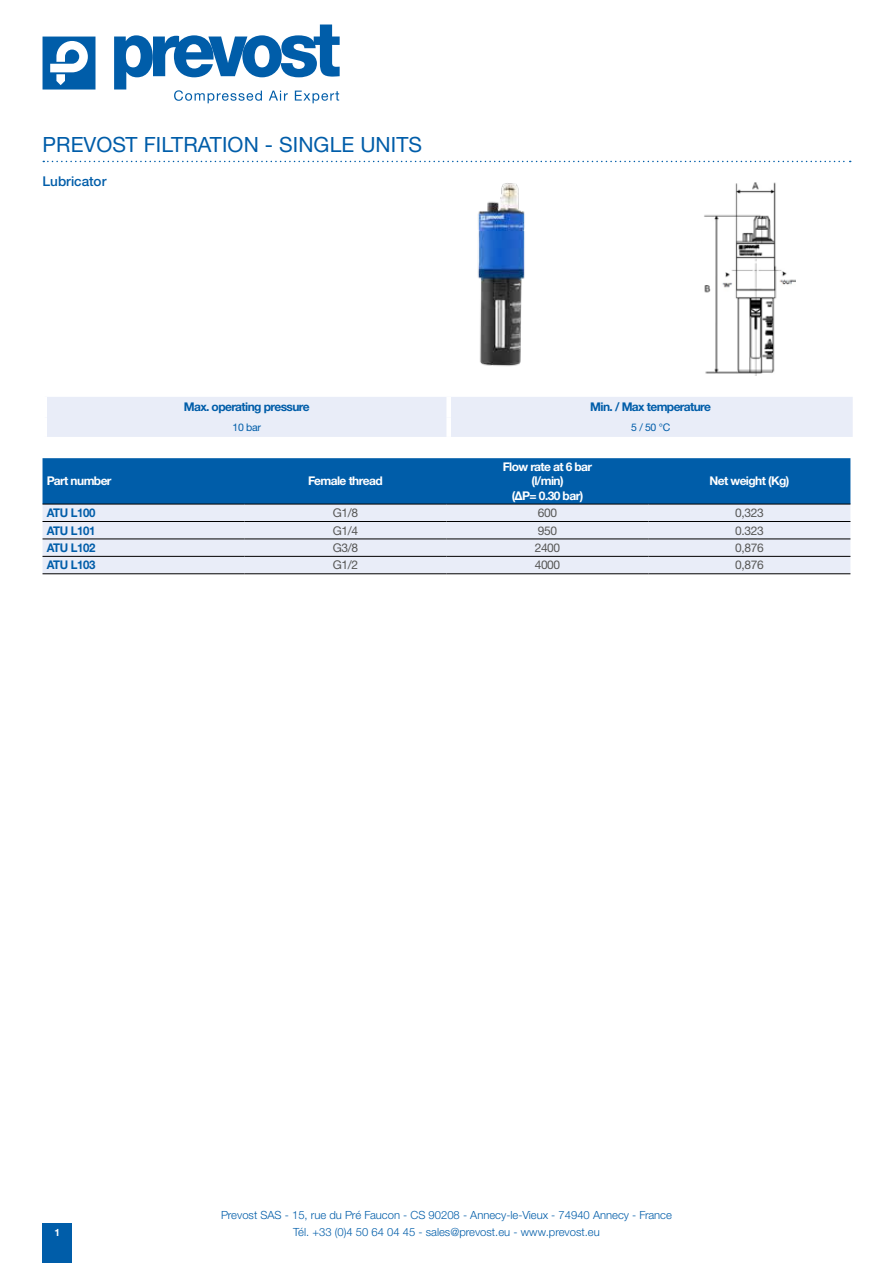
<style>
.page{position:relative;width:893px;height:1263px;background:#fff}
.page>*{position:absolute;margin:0;border:0;box-sizing:border-box;transform-origin:0 0}
.t1{font:21px "Helvetica Neue LTW1 G";letter-spacing:.005em;color:#005da9}
.t2{font:500 13.5px "Helvetica Neue LTW1 G";color:#005da9}
.t3{font:700 12px/14.4px "Helvetica Neue LTW1 G";letter-spacing:-.05em;color:#fff;text-align:center}
.t4{font:12px "Helvetica Neue LTW1 G";letter-spacing:-.03em;color:#575756}
.t5{font:700 12px "Helvetica Neue LTW1 G";letter-spacing:-.05em;color:#005da9}
.t6{font:700 12px "Helvetica Neue LTW1 G";letter-spacing:-.05em;color:#005da9;scale:.95 1}
.t7{font:300 11.25px "Helvetica Neue LTW1 G";color:#005da9}
.t8{font:10.5px "Helvetica Neue LTW1 G";letter-spacing:-.03em;color:#005da9}
.t9{font:700 10.05px "Helvetica Neue LTW1 G";color:#fff}
</style>
<div class="page">
<div style="left:43px;top:1224px;width:29px;height:39px;background:#005da9"></div>
<img style="left:478px;top:183px;width:47px;height:183px">
<img style="left:704px;top:182px;width:91px;height:194px">
<div style="left:43px;top:458px;width:807px;height:46px;background:#005da9"></div>
<div style="left:43px;top:505px;width:807px;height:68px;background:#e9edf8"></div>
<hr style="left:43px;top:504px;width:201px;height:1px;background:#000">
<hr style="left:244px;top:504px;width:202px;height:1px;background:#000">
<hr style="left:446px;top:504px;width:202px;height:1px;background:#000">
<hr style="left:648px;top:504px;width:202px;height:1px;background:#000">
<hr style="left:43px;top:521px;width:201px;height:1px;background:#000">
<hr style="left:244px;top:521px;width:202px;height:1px;background:#000">
<hr style="left:446px;top:521px;width:202px;height:1px;background:#000">
<hr style="left:648px;top:521px;width:202px;height:1px;background:#000">
<hr style="left:43px;top:539px;width:201px;height:1px;background:#000">
<hr style="left:244px;top:539px;width:202px;height:1px;background:#000">
<hr style="left:446px;top:539px;width:202px;height:1px;background:#000">
<hr style="left:648px;top:539px;width:202px;height:1px;background:#000">
<hr style="left:43px;top:556px;width:201px;height:1px;background:#000">
<hr style="left:244px;top:556px;width:202px;height:1px;background:#000">
<hr style="left:446px;top:556px;width:202px;height:1px;background:#000">
<hr style="left:648px;top:556px;width:202px;height:1px;background:#000">
<hr style="left:43px;top:573px;width:201px;height:1px;background:#000">
<hr style="left:244px;top:573px;width:202px;height:1px;background:#000">
<hr style="left:446px;top:573px;width:202px;height:1px;background:#000">
<hr style="left:648px;top:573px;width:202px;height:1px;background:#000">
<svg style="left:43px;top:161px;width:808px;height:1px"></svg>
<svg style="left:43px;top:37px;width:52px;height:53px"></svg>
<svg style="left:114px;top:25px;width:226px;height:78px"></svg>
<div style="left:47px;top:397px;width:806px;height:40px;background:#e9edf8"></div>
<div style="left:446px;top:397px;width:5px;height:20px;background:#fff"></div>
<div style="left:446px;top:417px;width:5px;height:20px;background:#fff"></div>
<h1 class="t1" style="left:43px;top:132px;width:381px">PREVOST FILTRATION - SINGLE UNITS</h1>
<p class="t2" style="left:43px;top:173px;width:65px">Lubricator</p>
<p class="t5" style="left:184px;top:400px;width:127px">Max. operating pressure</p>
<p class="t5" style="left:590px;top:400px;width:122px">Min. / Max temperature</p>
<p class="t8" style="left:233px;top:421px;width:30px">10 bar</p>
<p class="t8" style="left:631px;top:421px;width:41px">5 / 50 °C</p>
<p class="t3" style="left:47px;top:474px;width:66px">Part number</p>
<p class="t3" style="left:308px;top:474px;width:76px">Female thread</p>
<p class="t3" style="left:503px;top:459px;width:91px">Flow rate at 6 bar (l/min)<br>(ΔP= 0.30 bar)</p>
<p class="t3" style="left:710px;top:474px;width:81px">Net weight (Kg)</p>
<p class="t6" style="left:47px;top:505px;width:53px">ATU L100</p>
<p class="t4" style="left:333px;top:505px;width:27px">G1/8</p>
<p class="t4" style="left:538px;top:505px;width:21px">600</p>
<p class="t4" style="left:735px;top:505px;width:30px">0,323</p>
<p class="t6" style="left:47px;top:523px;width:53px">ATU L101</p>
<p class="t4" style="left:333px;top:523px;width:27px">G1/4</p>
<p class="t4" style="left:538px;top:523px;width:21px">950</p>
<p class="t4" style="left:735px;top:523px;width:30px">0.323</p>
<p class="t6" style="left:47px;top:540px;width:53px">ATU L102</p>
<p class="t4" style="left:333px;top:540px;width:27px">G3/8</p>
<p class="t4" style="left:535px;top:540px;width:27px">2400</p>
<p class="t4" style="left:735px;top:540px;width:30px">0,876</p>
<p class="t6" style="left:47px;top:558px;width:53px">ATU L103</p>
<p class="t4" style="left:333px;top:558px;width:27px">G1/2</p>
<p class="t4" style="left:535px;top:558px;width:27px">4000</p>
<p class="t4" style="left:735px;top:558px;width:30px">0,876</p>
<p class="t7" style="left:221px;top:1208px;width:452px">Prevost SAS - 15, rue du Pré Faucon - CS 90208 - Annecy-le-Vieux - 74940 Annecy - France</p>
<p class="t9" style="left:55px;top:1226px;width:7px">1</p>
<p class="t7" style="left:293px;top:1224px;width:308px">Tél. +33 (0)4 50 64 04 45 - sales@prevost.eu - www.prevost.eu</p>
</div>
